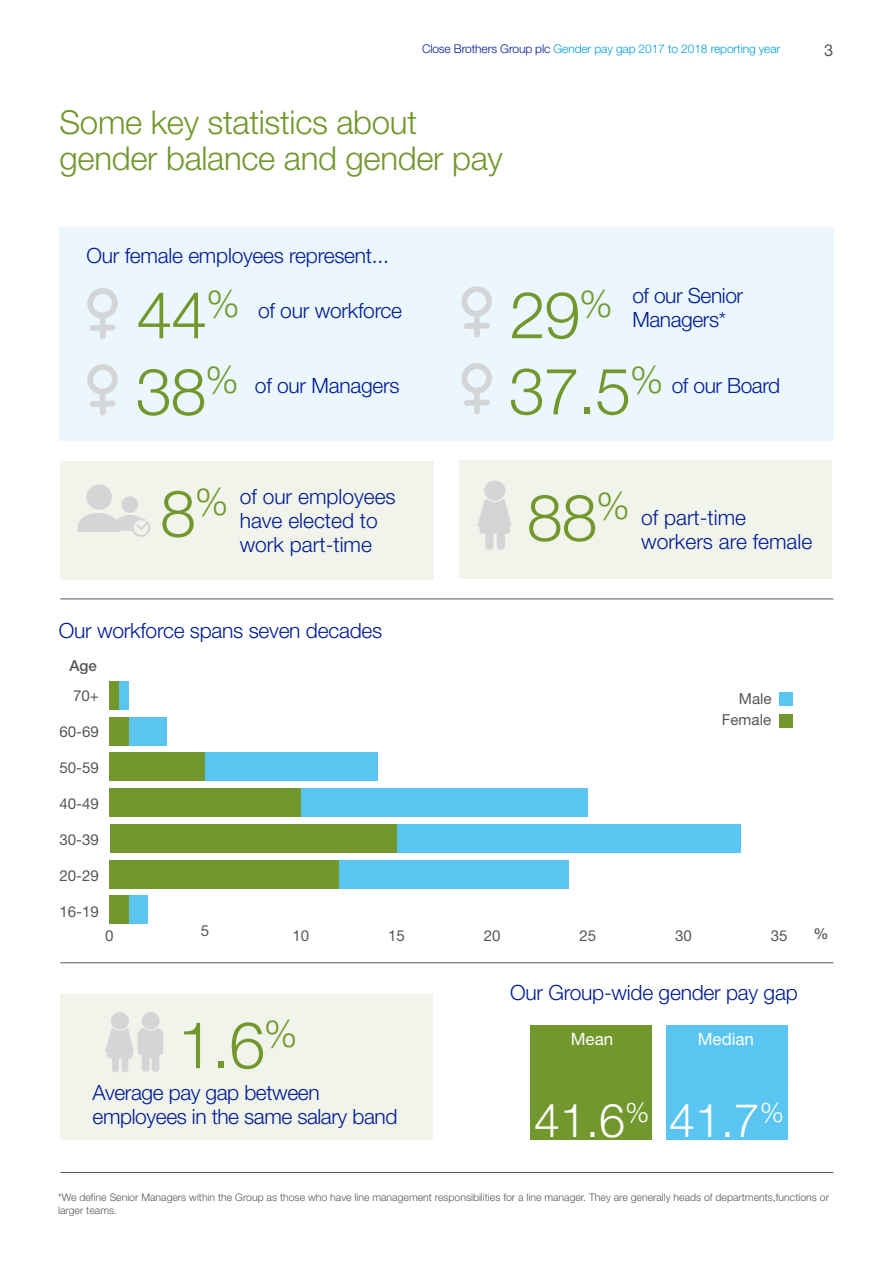
<style>
.page{position:relative;width:893px;height:1263px;background:#fff}
.page>*{position:absolute;margin:0;border:0;box-sizing:border-box;transform-origin:0 0}
.t1{font:300 64.95px/76.5px "Helvetica Neue";letter-spacing:-.02em;color:#72982d}
.t2{font:300 46.8px "Helvetica Neue";color:#fff}
.t3{font:300 37.8px "Helvetica Neue";color:#72982d}
.t4{font:300 33px/36px "Helvetica Neue";letter-spacing:-.01em;color:#72982d}
.t5{font:300 21px/24px "Helvetica Neue";letter-spacing:-.01em;color:#001b96}
.t6{font:16.95px "Helvetica Neue";color:#fff}
.t7{font:16.5px "Helvetica Neue";color:#575756}
.t8{font:15.15px/21.1px "Helvetica Neue";color:#585757;text-align:right}
.t9{font:500 15.15px "Helvetica Neue";color:#585757}
.t10{font:300 12px "Helvetica Neue";letter-spacing:-.01em;color:#009fdf}
.t11{font:300 10.5px/13.5px "Helvetica Neue";color:#575756}
.s1{color:#001b96}
</style>
<div class="page">
<div style="left:666px;top:1025px;width:122px;height:114px;background:#5bc5f2"></div>
<div style="left:530px;top:1024px;width:122px;height:115px;background:#72982d"></div>
<div style="left:59px;top:227px;width:774px;height:214px;background:#ebf7fc"></div>
<div style="left:459px;top:461px;width:372px;height:118px;background:#f1f4ea"></div>
<div style="left:60px;top:461px;width:373px;height:119px;background:#f1f4ea"></div>
<div style="left:121px;top:496px;width:17px;height:17px;background:#d4d5d6;border-radius:50%"></div>
<svg style="left:78px;top:513px;width:72px;height:24px"></svg>
<div style="left:86px;top:484px;width:26px;height:26px;background:#d4d5d6;border-radius:50%"></div>
<svg style="left:477px;top:481px;width:35px;height:69px"></svg>
<svg style="left:87px;top:288px;width:31px;height:51px"></svg>
<svg style="left:87px;top:364px;width:31px;height:52px"></svg>
<svg style="left:461px;top:286px;width:31px;height:51px"></svg>
<svg style="left:461px;top:363px;width:31px;height:51px"></svg>
<hr style="left:60px;top:1172px;width:773px;height:1px;background:#53565a">
<hr style="left:60px;top:962px;width:773px;height:1px;background:#53565a">
<hr style="left:60px;top:598px;width:773px;height:1px;background:#53565a">
<div style="left:119px;top:681px;width:10px;height:28px;background:#5bc5f2"></div>
<div style="left:129px;top:717px;width:38px;height:28px;background:#5bc5f2"></div>
<div style="left:205px;top:752px;width:172px;height:29px;background:#5bc5f2"></div>
<div style="left:301px;top:788px;width:287px;height:29px;background:#5bc5f2"></div>
<div style="left:396px;top:824px;width:345px;height:29px;background:#5bc5f2"></div>
<div style="left:339px;top:860px;width:230px;height:29px;background:#5bc5f2"></div>
<div style="left:129px;top:895px;width:19px;height:29px;background:#5bc5f2"></div>
<div style="left:110px;top:681px;width:9px;height:28px;background:#72982d"></div>
<div style="left:110px;top:717px;width:19px;height:28px;background:#72982d"></div>
<div style="left:110px;top:752px;width:95px;height:29px;background:#72982d"></div>
<div style="left:110px;top:788px;width:191px;height:29px;background:#72982d"></div>
<div style="left:110px;top:824px;width:286px;height:29px;background:#72982d"></div>
<div style="left:110px;top:860px;width:229px;height:29px;background:#72982d"></div>
<div style="left:110px;top:895px;width:19px;height:29px;background:#72982d"></div>
<div style="left:779px;top:692px;width:13px;height:13px;background:#5bc5f2"></div>
<div style="left:779px;top:714px;width:13px;height:14px;background:#72982d"></div>
<div style="left:61px;top:994px;width:372px;height:146px;background:#f1f4ea"></div>
<svg style="left:105px;top:1012px;width:58px;height:60px"></svg>
<p class="t10" style="left:422px;top:41px;width:360px"><span class="s1">Close Brothers Group plc</span> Gender pay gap 2017 to 2018 reporting year</p>
<p class="t7" style="left:824px;top:40px;width:11px">3</p>
<h3 class="t4" style="left:60px;top:104px;width:445px">Some key statistics about gender balance and gender pay</h3>
<p class="t5" style="left:86px;top:243px;width:304px">Our female employees represent...</p>
<h1 class="t1" style="left:136px;top:275px;width:106px">44<sup>%<br></sup>38<sup>%</sup></h1>
<h1 class="t1" style="left:509px;top:276px;width:156px;line-height:76.1px">29<sup>%<br></sup>37.5<sup>%</sup></h1>
<p class="t5" style="left:632px;top:283px;width:112px">of our Senior<br>Managers*</p>
<p class="t5" style="left:258px;top:298px;width:146px">of our workforce</p>
<p class="t5" style="left:255px;top:373px;width:146px">of our Managers</p>
<p class="t5" style="left:672px;top:373px;width:110px">of our Board</p>
<h1 class="t1" style="left:160px;top:474px;width:70px">8<sup>%</sup></h1>
<h1 class="t1" style="left:527px;top:478px;width:72px">88</h1>
<p class="t5" style="left:240px;top:484px;width:157px">of our employees have elected to</p>
<h3 class="t3" style="left:596px;top:483px;width:35px">%</h3>
<p class="t5" style="left:240px;top:532px;width:134px">work part-time</p>
<p class="t5" style="left:641px;top:505px;width:173px">of part-time workers are female</p>
<p class="t5" style="left:59px;top:617px;width:325px">Our workforce spans seven decades</p>
<p class="t9" style="left:69px;top:656px;width:29px">Age</p>
<p class="t8" style="left:73px;top:685px;width:27px">70+</p>
<p class="t8" style="left:722px;top:688px;width:51px">Male<br>Female</p>
<p class="t8" style="left:59px;top:721px;width:41px">60-69</p>
<p class="t8" style="left:59px;top:757px;width:41px">50-59</p>
<p class="t8" style="left:59px;top:793px;width:41px">40-49</p>
<p class="t8" style="left:59px;top:829px;width:41px">30-39</p>
<p class="t8" style="left:59px;top:865px;width:41px">20-29</p>
<p class="t8" style="left:59px;top:901px;width:41px">16-19</p>
<p class="t8" style="left:105px;top:924px;width:10px">0</p>
<p class="t8" style="left:201px;top:920px;width:10px">5</p>
<p class="t8" style="left:292px;top:924px;width:18px">10</p>
<p class="t8" style="left:388px;top:924px;width:18px">15</p>
<p class="t8" style="left:484px;top:924px;width:18px">20</p>
<p class="t8" style="left:579px;top:924px;width:18px">25</p>
<p class="t8" style="left:675px;top:924px;width:18px">30</p>
<p class="t8" style="left:771px;top:924px;width:18px">35</p>
<h1 class="t1" style="left:178px;top:1005px;width:121px">1.6<sup>%</sup></h1>
<p class="t5" style="left:93px;top:1080px;width:306px">Average pay gap between employees in the same salary band</p>
<p class="t5" style="left:510px;top:980px;width:289px">Our Group-wide gender pay gap</p>
<p class="t6" style="left:571px;top:1029px;width:44px">Mean</p>
<p class="t6" style="left:698px;top:1029px;width:58px">Median</p>
<h2 class="t2" style="left:534px;top:1092px;width:252px">41.6<sup>%</sup> 41.7<sup>%</sup></h2>
<p class="t9" style="left:814px;top:924px;width:17px">%</p>
<p class="t11" style="left:58px;top:1190px;width:772px">*We define Senior Managers within the Group as those who have line management responsibilities for a line manager. They are generally heads of departments,functions or larger teams.</p>
</div>
